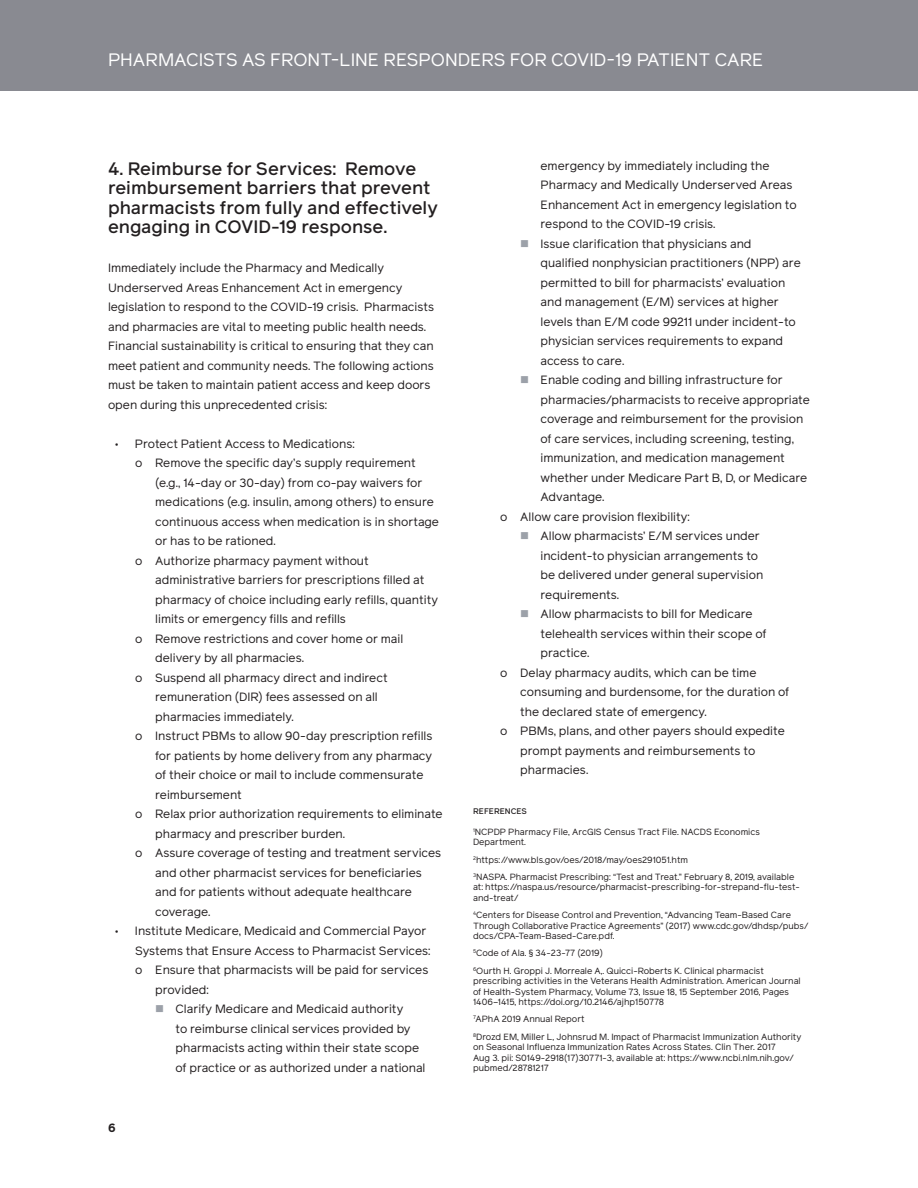
<style>
.page{position:relative;width:918px;height:1188px;background:#fff}
.page>*{position:absolute;margin:0;border:0;box-sizing:border-box;transform-origin:0 0}
.t1{font:500 18px/19.5px "Reader Pro";color:#231f20}
.t2{font:18px "Reader Pro";color:#fff}
.t3{font:12px/19.5px "Reader Pro";color:#231f20}
.t4{font:700 12px "Reader Pro";color:#231f20}
.List_Paragraph{font:9px/10.5px "Reader Pro";color:#231f20}
.t5{font:500 8.1px "Reader Pro";color:#231f20}
.s1{color:#9ca1a9}
</style>
<div class="page">
<div style="left:0;top:0;width:918px;height:90px;background:#898a91"></div>
<p class="t2" style="left:108px;top:47px;width:657px">PHARMACISTS AS FRONT-LINE RESPONDERS FOR COVID-19 PATIENT CARE</p>
<p class="t1" style="left:108px;top:158px;width:331px">4. Reimburse for Services: Remove reimbursement barriers that prevent pharmacists from fully and effectively engaging in COVID-19 response.</p>
<p class="t3" style="left:108px;top:258px;width:328px">Immediately include the Pharmacy and Medically Underserved Areas Enhancement Act in emergency legislation to respond to the COVID-19 crisis. Pharmacists and pharmacies are vital to meeting public health needs.<br>Financial sustainability is critical to ensuring that they can meet patient and community needs. The following actions must be taken to maintain patient access and keep doors open during this unprecedented crisis:</p>
<p class="t3" style="left:115px;top:434px;width:241px">• Protect Patient Access to Medications:</p>
<p class="t3" style="left:155px;top:453px;width:285px;text-indent:-20px">o Remove the specific day’s supply requirement (e.g., 14-day or 30-day) from co-pay waivers for medications (e.g. insulin, among others) to ensure continuous access when medication is in shortage or has to be rationed.</p>
<p class="t3" style="left:155px;top:551px;width:284px;text-indent:-20px">o Authorize pharmacy payment without administrative barriers for prescriptions filled at pharmacy of choice including early refills, quantity limits or emergency fills and refills</p>
<p class="t3" style="left:155px;top:629px;width:250px;text-indent:-20px">o Remove restrictions and cover home or mail delivery by all pharmacies.</p>
<p class="t3" style="left:155px;top:668px;width:234px;text-indent:-20px">o Suspend all pharmacy direct and indirect remuneration (DIR) fees assessed on all pharmacies immediately.</p>
<p class="t3" style="left:155px;top:726px;width:279px;text-indent:-20px">o Instruct PBMs to allow 90-day prescription refills for patients by home delivery from any pharmacy of their choice or mail to include commensurate reimbursement</p>
<p class="t3" style="left:155px;top:804px;width:289px;text-indent:-20px">o Relax prior authorization requirements to eliminate pharmacy and prescriber burden.</p>
<p class="t3" style="left:155px;top:843px;width:287px;text-indent:-20px">o Assure coverage of testing and treatment services and other pharmacist services for beneficiaries and for patients without adequate healthcare coverage.</p>
<p class="t3" style="left:135px;top:921px;width:297px;text-indent:-20px">• Institute Medicare, Medicaid and Commercial Payor<br>Systems that Ensure Access to Pharmacist Services:</p>
<p class="t3" style="left:155px;top:960px;width:275px;text-indent:-20px">o Ensure that pharmacists will be paid for services provided:</p>
<p class="t3" style="left:176px;top:999px;width:252px;text-indent:-20px"><span class="s1">■</span> Clarify Medicare and Medicaid authority<br>to reimburse clinical services provided by pharmacists acting within their state scope of practice or as authorized under a national</p>
<p class="t4" style="left:108px;top:1120px;width:9px">6</p>
<p class="t3" style="left:541px;top:156px;width:258px">emergency by immediately including the Pharmacy and Medically Underserved Areas Enhancement Act in emergency legislation to respond to the COVID-19 crisis.</p>
<p class="t3" style="left:541px;top:234px;width:262px;text-indent:-20px"><span class="s1">■</span> Issue clarification that physicians and qualified nonphysician practitioners (NPP) are permitted to bill for pharmacists’ evaluation and management (E/M) services at higher levels than E/M code 99211 under incident-to physician services requirements to expand access to care.</p>
<p class="t3" style="left:541px;top:370px;width:271px;text-indent:-20px"><span class="s1">■</span> Enable coding and billing infrastructure for pharmacies/pharmacists to receive appropriate coverage and reimbursement for the provision of care services, including screening, testing, immunization, and medication management whether under Medicare Part B, D, or Medicare Advantage.</p>
<p class="t3" style="left:500px;top:507px;width:191px">o Allow care provision flexibility:</p>
<p class="t3" style="left:541px;top:526px;width:224px;text-indent:-20px"><span class="s1">■</span> Allow pharmacists’ E/M services under incident-to physician arrangements to be delivered under general supervision requirements.</p>
<p class="t3" style="left:541px;top:604px;width:227px;text-indent:-20px"><span class="s1">■</span> Allow pharmacists to bill for Medicare telehealth services within their scope of practice.</p>
<p class="t3" style="left:520px;top:663px;width:270px;text-indent:-20px">o Delay pharmacy audits, which can be time consuming and burdensome, for the duration of the declared state of emergency.</p>
<p class="t3" style="left:520px;top:721px;width:266px;text-indent:-20px">o PBMs, plans, and other payers should expedite prompt payments and reimbursements to pharmacies.</p>
<p class="t5" style="left:473px;top:805px;width:55px">REFERENCES</p>
<p class="List_Paragraph" style="left:473px;top:826px;width:288px"><sup>1</sup>NCPDP Pharmacy File, ArcGIS Census Tract File. NACDS Economics<br>Department.</p>
<p class="List_Paragraph" style="left:473px;top:854px;width:217px"><sup>2</sup>https://www.bls.gov/oes/2018/may/oes291051.htm</p>
<p class="List_Paragraph" style="left:473px;top:871px;width:328px"><sup>3</sup>NASPA. Pharmacist Prescribing: “Test and Treat.” February 8, 2019, available at: https://naspa.us/resource/pharmacist-prescribing-for-strepand-flu-test&shy;and-treat/</p>
<p class="List_Paragraph" style="left:473px;top:909px;width:337px"><sup>4</sup>Centers for Disease Control and Prevention, “Advancing Team-Based Care<br>Through Collaborative Practice Agreements” (2017) www.cdc.gov/dhdsp/pubs/ docs/CPA-Team-Based-Care.pdf.</p>
<p class="List_Paragraph" style="left:473px;top:948px;width:131px"><sup>5</sup>Code of Ala. § 34-23-77 (2019)</p>
<p class="List_Paragraph" style="left:473px;top:965px;width:329px"><sup>6</sup>Ourth H. Groppi J. Morreale A,. Quicci-Roberts K. Clinical pharmacist prescribing activities in the Veterans Health Administration. American Journal of Health-System Pharmacy, Volume 73, Issue 18, 15 September 2016, Pages 1406–1415, https://doi.org/10.2146/ajhp150778</p>
<p class="List_Paragraph" style="left:473px;top:1014px;width:113px"><sup>7</sup>APhA 2019 Annual Report</p>
<p class="List_Paragraph" style="left:473px;top:1031px;width:330px"><sup>8</sup>Drozd EM, Miller L, Johnsrud M. Impact of Pharmacist Immunization Authority on Seasonal Influenza Immunization Rates Across States. Clin Ther. 2017<br>Aug 3. pii: S0149-2918(17)30771-3, available at: https://www.ncbi.nlm.nih.gov/ pubmed/28781217</p>
</div>
